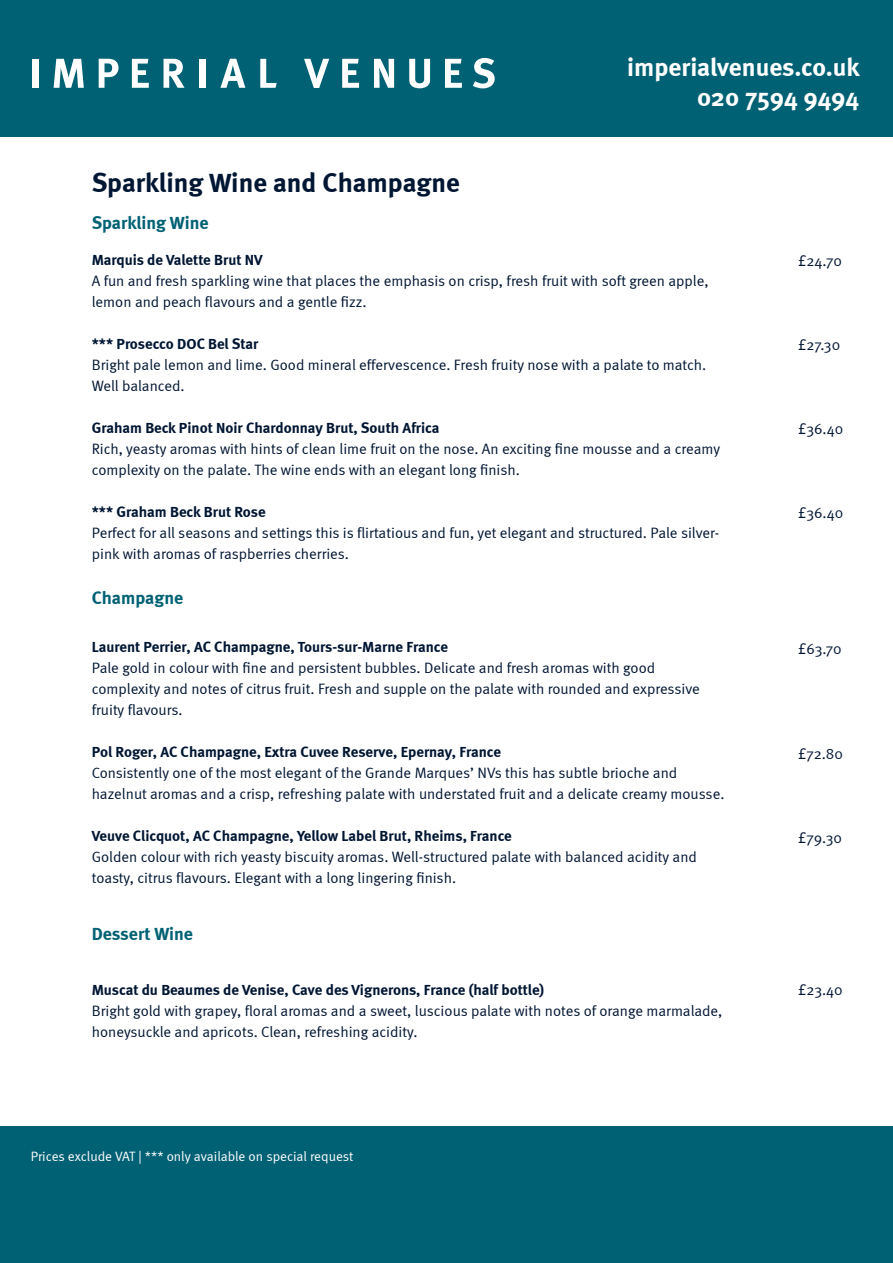
<style>
.page{position:relative;width:893px;height:1263px;background:#fff}
.page>*{position:absolute;margin:0;border:0;box-sizing:border-box;transform-origin:0 0}
.t1{font:700 27px "Meta";color:#001633}
.t2{font:700 25.5px/30.6px "Meta";color:#fff;text-align:right}
.t3{font:700 18px "Meta";color:#006174}
.t4{font:15px/21px "Meta Normal";color:#001633}
.t5{font:700 15px "Meta";color:#001633}
.t6{font:13.5px "Meta Normal";letter-spacing:-.005em;color:#fff}
</style>
<div class="page">
<div style="left:0;top:1px;width:893px;height:136px;background:#006174"></div>
<div style="left:33px;top:59px;width:6px;height:29px;background:#fff"></div>
<svg style="left:54px;top:59px;width:30px;height:29px"></svg>
<svg style="left:99px;top:59px;width:20px;height:29px"></svg>
<svg style="left:132px;top:59px;width:17px;height:29px"></svg>
<svg style="left:164px;top:59px;width:21px;height:29px"></svg>
<div style="left:199px;top:59px;width:7px;height:29px;background:#fff"></div>
<svg style="left:220px;top:59px;width:25px;height:29px"></svg>
<svg style="left:260px;top:59px;width:17px;height:29px"></svg>
<svg style="left:304px;top:59px;width:25px;height:29px"></svg>
<svg style="left:342px;top:59px;width:17px;height:29px"></svg>
<svg style="left:374px;top:59px;width:20px;height:29px"></svg>
<svg style="left:409px;top:59px;width:21px;height:29px"></svg>
<svg style="left:445px;top:59px;width:17px;height:29px"></svg>
<svg style="left:473px;top:58px;width:22px;height:30px"></svg>
<div style="left:0;top:1127px;width:21px;height:136px;background:#006174"></div>
<div style="left:1px;top:1127px;width:891px;height:136px;background:#006174"></div>
<h2 class="t2" style="left:627px;top:51px;width:234px">imperialvenues.co.uk<br>020 7594 9494</h2>
<h1 class="t1" style="left:92px;top:167px;width:370px">Sparkling Wine and Champagne</h1>
<p class="t3" style="left:92px;top:212px;width:118px">Sparkling Wine</p>
<p class="t5" style="left:92px;top:251px;width:172px">Marquis de Valette Brut NV</p>
<p class="t4" style="left:92px;top:270px;width:618px">A fun and fresh sparkling wine that places the emphasis on crisp, fresh fruit with soft green apple, lemon and peach flavours and a gentle fizz.</p>
<p class="t5" style="left:92px;top:335px;width:168px">*** Prosecco DOC Bel Star</p>
<p class="t4" style="left:92px;top:354px;width:616px">Bright pale lemon and lime. Good mineral effervescence. Fresh fruity nose with a palate to match.<br>Well balanced.</p>
<p class="t5" style="left:92px;top:419px;width:349px">Graham Beck Pinot Noir Chardonnay Brut, South Africa</p>
<p class="t4" style="left:92px;top:438px;width:630px">Rich, yeasty aromas with hints of clean lime fruit on the nose. An exciting fine mousse and a creamy complexity on the palate. The wine ends with an elegant long finish.</p>
<p class="t5" style="left:92px;top:503px;width:175px">*** Graham Beck Brut Rose</p>
<p class="t4" style="left:92px;top:522px;width:629px">Perfect for all seasons and settings this is flirtatious and fun, yet elegant and structured. Pale silver&shy;pink with aromas of raspberries cherries.</p>
<p class="t3" style="left:92px;top:587px;width:93px">Champagne</p>
<p class="t5" style="left:92px;top:638px;width:358px">Laurent Perrier, AC Champagne, Tours-sur-Marne France</p>
<p class="t4" style="left:92px;top:657px;width:610px">Pale gold in colour with fine and persistent bubbles. Delicate and fresh aromas with good complexity and notes of citrus fruit. Fresh and supple on the palate with rounded and expressive fruity flavours.</p>
<p class="t5" style="left:92px;top:743px;width:411px">Pol Roger, AC Champagne, Extra Cuvee Reserve, Epernay, France</p>
<p class="t4" style="left:92px;top:762px;width:634px">Consistently one of the most elegant of the Grande Marques’ NVs this has subtle brioche and hazelnut aromas and a crisp, refreshing palate with understated fruit and a delicate creamy mousse.</p>
<p class="t5" style="left:92px;top:827px;width:422px">Veuve Clicquot, AC Champagne, Yellow Label Brut, Rheims, France</p>
<p class="t4" style="left:92px;top:846px;width:607px">Golden colour with rich yeasty biscuity aromas. Well-structured palate with balanced acidity and toasty, citrus flavours. Elegant with a long lingering finish.</p>
<p class="t3" style="left:92px;top:922px;width:103px">Dessert Wine</p>
<p class="t5" style="left:92px;top:980px;width:454px">Muscat du Beaumes de Venise, Cave des Vignerons, France (half bottle)</p>
<p class="t4" style="left:92px;top:1000px;width:632px">Bright gold with grapey, floral aromas and a sweet, luscious palate with notes of orange marmalade, honeysuckle and apricots. Clean, refreshing acidity.</p>
<p class="t6" style="left:31px;top:1148px;width:324px">Prices exclude VAT | *** only available on special request</p>
<p class="t4" style="left:798px;top:250px;width:45px">£24.70</p>
<p class="t4" style="left:798px;top:334px;width:43px">£27.30</p>
<p class="t4" style="left:798px;top:418px;width:47px">£36.40</p>
<p class="t4" style="left:798px;top:502px;width:47px">£36.40</p>
<p class="t4" style="left:798px;top:638px;width:45px">£63.70</p>
<p class="t4" style="left:798px;top:743px;width:46px">£72.80</p>
<p class="t4" style="left:798px;top:827px;width:45px">£79.30</p>
<p class="t4" style="left:798px;top:979px;width:46px">£23.40</p>
</div>
